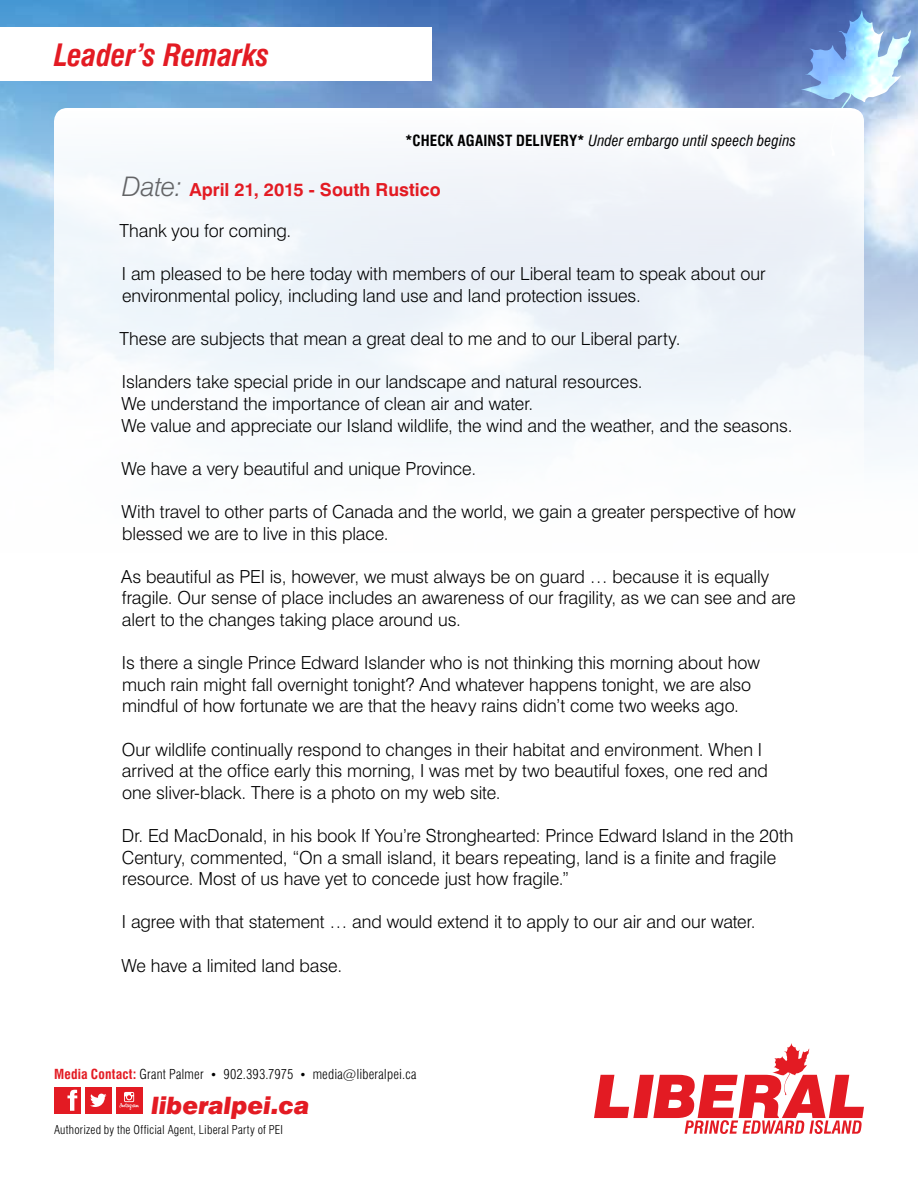
<style>
.page{position:relative;width:918px;height:1188px;background:#fff}
.page>*{position:absolute;margin:0;border:0;box-sizing:border-box;transform-origin:0 0}
.t1{font:italic 700 condensed 30px "Swiss 721 BT";letter-spacing:-.005em;color:#e31b23}
.t2{font:italic 900 24px "Swiss 721 BT";letter-spacing:-.005em;color:#e31b23}
.t3{font:300 18px/21.6px "Swiss 721 BT";letter-spacing:-.005em;color:#000}
.t4{font:700 18px "Swiss 721 BT";color:#e31b23}
.t5{font:italic condensed 15px "Swiss 721 BT";letter-spacing:.005em;color:#000}
.t6{font:300 condensed 13.5px "Swiss 721 BT";letter-spacing:.015em;color:#000}
.t7{font:300 condensed 12px "Swiss 721 BT";letter-spacing:.02em;color:#000}
.s1{font-weight:700;font-style:normal}
.s2{font-weight:300;font-style:italic;font-size:27px;color:#636466}
.s3{font-weight:700;color:#e31b23}
.s4{font-size:12px}
</style>
<div class="page">
<img style="left:0;top:0;width:918px;height:459px">
<svg style="left:801px;top:10px;width:110px;height:147px"></svg>
<svg style="left:594px;top:1043px;width:270px;height:91px"></svg>
<div style="left:54px;top:1087px;width:27px;height:27px;background:#e31b23"></div>
<svg style="left:67px;top:1090px;width:10px;height:21px"></svg>
<div style="left:85px;top:1087px;width:27px;height:27px;background:#e31b23"></div>
<svg style="left:90px;top:1094px;width:16px;height:13px"></svg>
<div style="left:116px;top:1087px;width:26px;height:27px;background:#e31b23"></div>
<svg style="left:119px;top:1092px;width:20px;height:18px"></svg>
<div style="left:0;top:27px;width:432px;height:54px;background:#fff"></div>
<div style="left:54px;top:108px;width:810px;height:596px;background:#fff;border-radius:14px"></div>
<h1 class="t1" style="left:54px;top:37px;width:217px">Leader’s Remarks</h1>
<p class="t5" style="left:405px;top:132px;width:393px"><span class="s1">*CHECK AGAINST DELIVERY*</span> Under embargo until speech begins</p>
<p class="t4" style="left:122px;top:179px;width:320px"><span class="s2">Date:</span> April 21, 2015 - South Rustico</p>
<p class="t3" style="left:119px;top:220px;width:173px">Thank you for coming.</p>
<p class="t3" style="left:122px;top:263px;width:645px">I am pleased to be here today with members of our Liberal team to speak about our environmental policy, including land use and land protection issues.</p>
<p class="t3" style="left:120px;top:328px;width:562px">These are subjects that mean a great deal to me and to our Liberal party.</p>
<p class="t3" style="left:122px;top:371px;width:672px">Islanders take special pride in our landscape and natural resources.<br>We understand the importance of clean air and water.<br>We value and appreciate our Island wildlife, the wind and the weather, and the seasons.</p>
<p class="t3" style="left:122px;top:457px;width:356px">We have a very beautiful and unique Province.</p>
<p class="t3" style="left:122px;top:501px;width:676px">With travel to other parts of Canada and the world, we gain a greater perspective of how blessed we are to live in this place.</p>
<p class="t3" style="left:121px;top:565px;width:676px">As beautiful as PEI is, however, we must always be on guard … because it is equally fragile. Our sense of place includes an awareness of our fragility, as we can see and are alert to the changes taking place around us.</p>
<p class="t3" style="left:122px;top:652px;width:639px">Is there a single Prince Edward Islander who is not thinking this morning about how much rain might fall overnight tonight? And whatever happens tonight, we are also mindful of how fortunate we are that the heavy rains didn’t come two weeks ago.</p>
<p class="t3" style="left:122px;top:738px;width:648px">Our wildlife continually respond to changes in their habitat and environment. When I arrived at the office early this morning, I was met by two beautiful foxes, one red and one sliver-black. There is a photo on my web site.</p>
<p class="t3" style="left:122px;top:825px;width:673px">Dr. Ed MacDonald, in his book If You’re Stronghearted: Prince Edward Island in the 20th<br>Century, commented, “On a small island, it bears repeating, land is a finite and fragile resource. Most of us have yet to concede just how fragile.”</p>
<p class="t3" style="left:122px;top:911px;width:635px">I agree with that statement … and would extend it to apply to our air and our water.</p>
<p class="t3" style="left:122px;top:954px;width:222px">We have a limited land base.</p>
<p class="t6" style="left:54px;top:1065px;width:364px"><span class="s3">Media Contact:</span> Grant Palmer <span class="s4">•</span> 902.393.7975 <span class="s4">•</span> media@liberalpei.ca</p>
<h2 class="t2" style="left:152px;top:1091px;width:160px">liberalpei.ca</h2>
<p class="t7" style="left:54px;top:1122px;width:231px">Authorized by the Official Agent, Liberal Party of PEI</p>
</div>
